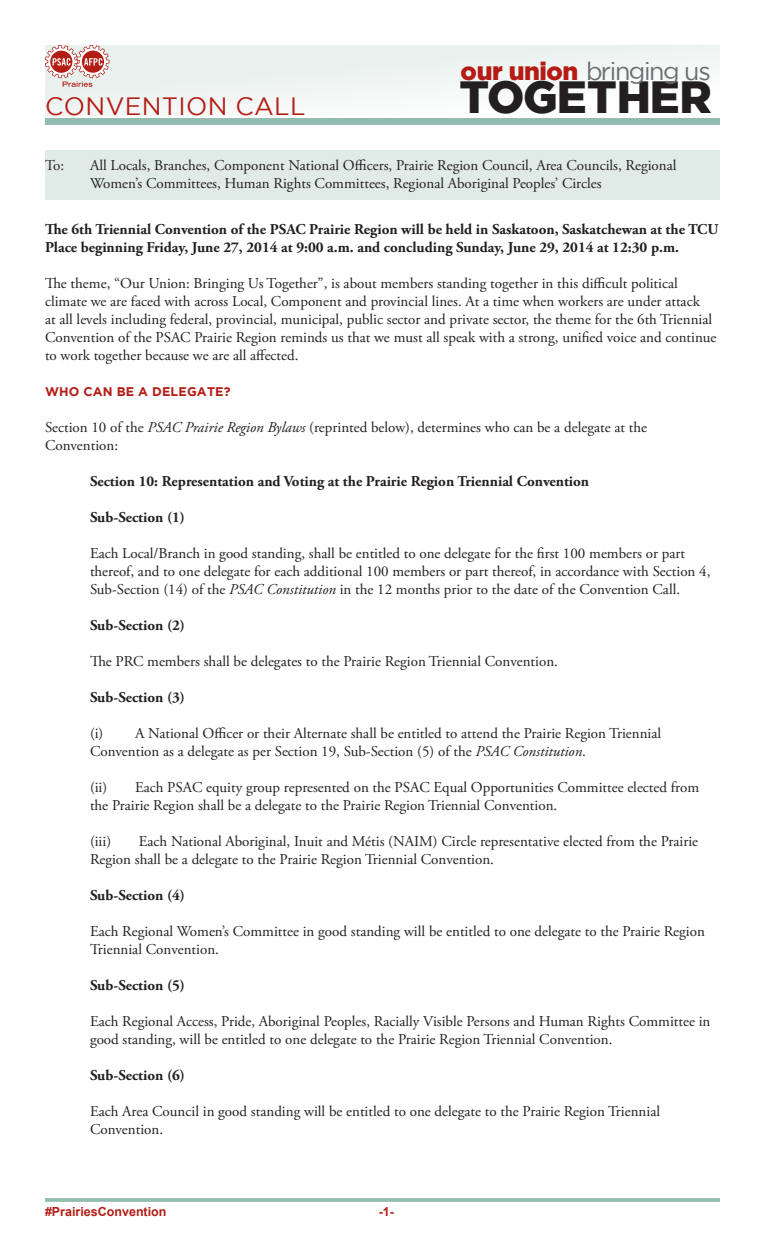
<style>
.page{position:relative;width:765px;height:1260px;background:#fff}
.page>*{position:absolute;margin:0;border:0;box-sizing:border-box;transform-origin:0 0}
.t1{font:900 45px "Gotham";letter-spacing:-.025em;color:#231f20}
.t2{font:25px "Gotham";letter-spacing:-.06em;color:#6c6d70}
.t3{font:25px "Gotham";letter-spacing:.015em;color:#b41d15}
.t4{font:15px/18px "Adobe Garamond Pro";color:#231f20}
.t5{font:700 15px/18px "Adobe Garamond Pro";color:#231f20}
.t6{font:700 12.5px "Arial";color:#b41d15}
.t7{font:700 12.5px "Gotham";letter-spacing:.015em;color:#b41d15}
.s1{font-weight:900;color:#b41d15}
.s2{font-style:italic}
</style>
<div class="page">
<hr style="left:45px;top:1198px;width:675px;height:4px;background:#98c0b3">
<div style="left:45px;top:45px;width:675px;height:72px;background:linear-gradient(to right,#eaf2f0,#f8fbfa)"></div>
<div style="left:45px;top:118px;width:675px;height:6px;background:#92bcaf"></div>
<svg style="left:45px;top:45px;width:64px;height:42px;background:#dbaba8"></svg>
<div style="left:45px;top:150px;width:675px;height:49px;background:#e0ebe7"></div>
<p class="t3" style="left:45px;top:92px;width:262px">CONVENTION CALL</p>
<p class="t2" style="left:461px;top:57px;width:252px"><span class="s1">our union</span> bringing us</p>
<p class="t1" style="left:459px;top:71px;width:254px">TOGETHER</p>
<p class="t4" style="left:45px;top:157px;width:21px">To:</p>
<p class="t4" style="left:90px;top:157px;width:588px">All Locals, Branches, Component National Officers, Prairie Region Council, Area Councils, Regional<br>Women’s Committees, Human Rights Committees, Regional Aboriginal Peoples’ Circles</p>
<p class="t5" style="left:45px;top:221px;width:675px">The 6th Triennial Convention of the PSAC Prairie Region will be held in Saskatoon, Saskatchewan at the TCU<br>Place beginning Friday, June 27, 2014 at 9:00 a.m. and concluding Sunday, June 29, 2014 at 12:30 p.m.</p>
<p class="t4" style="left:45px;top:275px;width:673px">The theme, “Our Union: Bringing Us Together”, is about members standing together in this difficult political climate we are faced with across Local, Component and provincial lines. At a time when workers are under attack<br>at all levels including federal, provincial, municipal, public sector and private sector, the theme for the 6th Triennial Convention of the PSAC Prairie Region reminds us that we must all speak with a strong, unified voice and continue to work together because we are all affected.</p>
<p class="t7" style="left:45px;top:385px;width:187px">WHO CAN BE A DELEGATE?</p>
<p class="t4" style="left:45px;top:419px;width:604px">Section 10 of the <span class="s2">PSAC Prairie Region Bylaws</span> (reprinted below), determines who can be a delegate at the<br>Convention:</p>
<p class="t5" style="left:90px;top:473px;width:501px">Section 10: Representation and Voting at the Prairie Region Triennial Convention</p>
<p class="t5" style="left:90px;top:509px;width:97px">Sub-Section (1)</p>
<p class="t4" style="left:90px;top:545px;width:622px">Each Local/Branch in good standing, shall be entitled to one delegate for the first 100 members or part thereof, and to one delegate for each additional 100 members or part thereof, in accordance with Section 4,<br>Sub-Section (14) of the <span class="s2">PSAC Constitution</span> in the 12 months prior to the date of the Convention Call.</p>
<p class="t5" style="left:90px;top:617px;width:97px">Sub-Section (2)</p>
<p class="t4" style="left:90px;top:653px;width:469px">The PRC members shall be delegates to the Prairie Region Triennial Convention.</p>
<p class="t5" style="left:90px;top:689px;width:97px">Sub-Section (3)</p>
<p class="t4" style="left:90px;top:725px;width:573px">(i) A National Officer or their Alternate shall be entitled to attend the Prairie Region Triennial<br>Convention as a delegate as per Section 19, Sub-Section (5) of the <span class="s2">PSAC Constitution</span>.</p>
<p class="t4" style="left:90px;top:779px;width:611px">(ii) Each PSAC equity group represented on the PSAC Equal Opportunities Committee elected from the Prairie Region shall be a delegate to the Prairie Region Triennial Convention.</p>
<p class="t4" style="left:90px;top:833px;width:23px">(iii)</p>
<p class="t4" style="left:90px;top:833px;width:610px;text-indent:49px">Each National Aboriginal, Inuit and Métis (NAIM) Circle representative elected from the Prairie<br>Region shall be a delegate to the Prairie Region Triennial Convention.</p>
<p class="t5" style="left:90px;top:887px;width:97px">Sub-Section (4)</p>
<p class="t4" style="left:90px;top:923px;width:616px">Each Regional Women’s Committee in good standing will be entitled to one delegate to the Prairie Region<br>Triennial Convention.</p>
<p class="t5" style="left:90px;top:977px;width:97px">Sub-Section (5)</p>
<p class="t4" style="left:90px;top:1013px;width:622px">Each Regional Access, Pride, Aboriginal Peoples, Racially Visible Persons and Human Rights Committee in good standing, will be entitled to one delegate to the Prairie Region Triennial Convention.</p>
<p class="t5" style="left:90px;top:1067px;width:97px">Sub-Section (6)</p>
<p class="t4" style="left:90px;top:1103px;width:572px">Each Area Council in good standing will be entitled to one delegate to the Prairie Region Triennial<br>Convention.</p>
<p class="t6" style="left:45px;top:1203px;width:123px">#PrairiesConvention</p>
<p class="t6" style="left:379px;top:1203px;width:17px">-1-</p>
</div>
